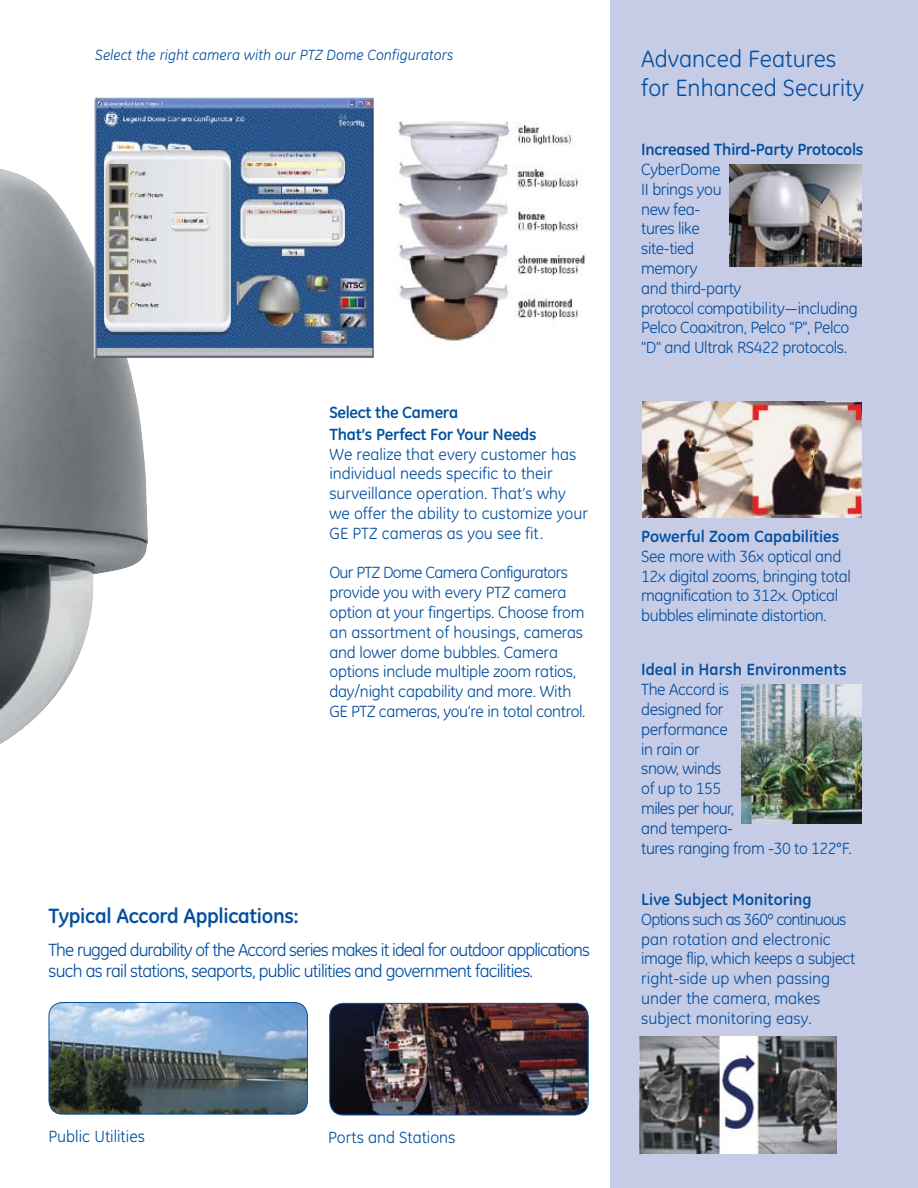
<style>
.page{position:relative;width:918px;height:1188px;background:#fff}
.page>*{position:absolute;margin:0;border:0;box-sizing:border-box;transform-origin:0 0}
.t1{font:24px/28.8px "GE Inspira";color:#034f9f}
.t2{font:700 21px "GE Inspira";letter-spacing:-.015em;color:#034f9f}
.t3{font:18px/21.6px "GE Inspira";letter-spacing:-.05em;color:#034f9f}
.t4{font:16.5px/19.8px "GE Inspira";letter-spacing:-.02em;color:#034f9f}
.t5{font:16.5px/19.8px "GE Inspira";color:#034f9f}
.t6{font:700 16.5px/21.6px "GE Inspira";letter-spacing:-.005em;color:#034f9f}
.t7{font:italic 15px "GE Inspira";color:#034f9f}
</style>
<div class="page">
<img style="left:0;top:168px;width:148px;height:576px">
<img style="left:94px;top:97px;width:492px;height:261px">
<div style="left:610px;top:0;width:308px;height:1188px;background:#c7cce6"></div>
<img style="left:49px;top:1003px;width:258px;height:111px">
<div style="left:49px;top:1002px;width:259px;height:112px;border:1px solid #034f9f;border-radius:14px"></div>
<img style="left:330px;top:1003px;width:258px;height:112px">
<div style="left:329px;top:1003px;width:260px;height:112px;border:1px solid #034f9f;border-radius:14px"></div>
<img style="left:642px;top:401px;width:220px;height:117px">
<img style="left:741px;top:684px;width:121px;height:139px">
<img style="left:640px;top:1036px;width:196px;height:118px">
<img style="left:730px;top:165px;width:132px;height:102px">
<p class="t7" style="left:95px;top:46px;width:360px">Select the right camera with our PTZ Dome Configurators</p>
<p class="t6" style="left:329px;top:401px;width:209px">Select the Camera<br>That’s Perfect For Your Needs</p>
<p class="t5" style="left:329px;top:444px;width:260px">We realize that every customer has individual needs specific to their surveillance operation. That’s why we offer the ability to customize your GE PTZ cameras as you see fit.</p>
<p class="t4" style="left:329px;top:563px;width:258px">Our PTZ Dome Camera Configurators provide you with every PTZ camera option at your fingertips. Choose from an assortment of housings, cameras and lower dome bubbles. Camera options include multiple zoom ratios, day/night capability and more. With GE PTZ cameras, you’re in total control.</p>
<p class="t2" style="left:49px;top:903px;width:251px">Typical Accord Applications:</p>
<p class="t3" style="left:49px;top:939px;width:543px">The rugged durability of the Accord series makes it ideal for outdoor applications such as rail stations, seaports, public utilities and government facilities.</p>
<p class="t5" style="left:49px;top:1126px;width:98px">Public Utilities</p>
<p class="t5" style="left:328px;top:1127px;width:129px">Ports and Stations</p>
<h1 class="t1" style="left:641px;top:44px;width:224px">Advanced Features for Enhanced Security</h1>
<p class="t6" style="left:641px;top:138px;width:224px">Increased Third-Party Protocols</p>
<p class="t4" style="left:641px;top:159px;width:218px">CyberDome<br>II brings you<br>new fea-<br>tures like<br>site-tied<br>memory<br>and third-party<br>protocol compatibility—including<br>Pelco Coaxitron, Pelco "P", Pelco "D" and Ultrak RS422 protocols.</p>
<p class="t6" style="left:641px;top:525px;width:200px">Powerful Zoom Capabilities</p>
<p class="t4" style="left:641px;top:546px;width:211px">See more with 36x optical and<br>12x digital zooms, bringing total magnification to 312x. Optical bubbles eliminate distortion.</p>
<p class="t6" style="left:641px;top:659px;width:207px">Ideal in Harsh Environments</p>
<p class="t4" style="left:641px;top:680px;width:212px">The Accord is<br>designed for<br>performance<br>in rain or<br>snow, winds<br>of up to 155<br>miles per hour,<br>and tempera-<br>tures ranging from -30 to 122°F.</p>
<p class="t6" style="left:641px;top:888px;width:172px">Live Subject Monitoring</p>
<p class="t5" style="left:641px;top:909px;width:216px">Options such as 360º continuous pan rotation and electronic image flip, which keeps a subject right-side up when passing under the camera, makes subject monitoring easy.</p>
</div>
